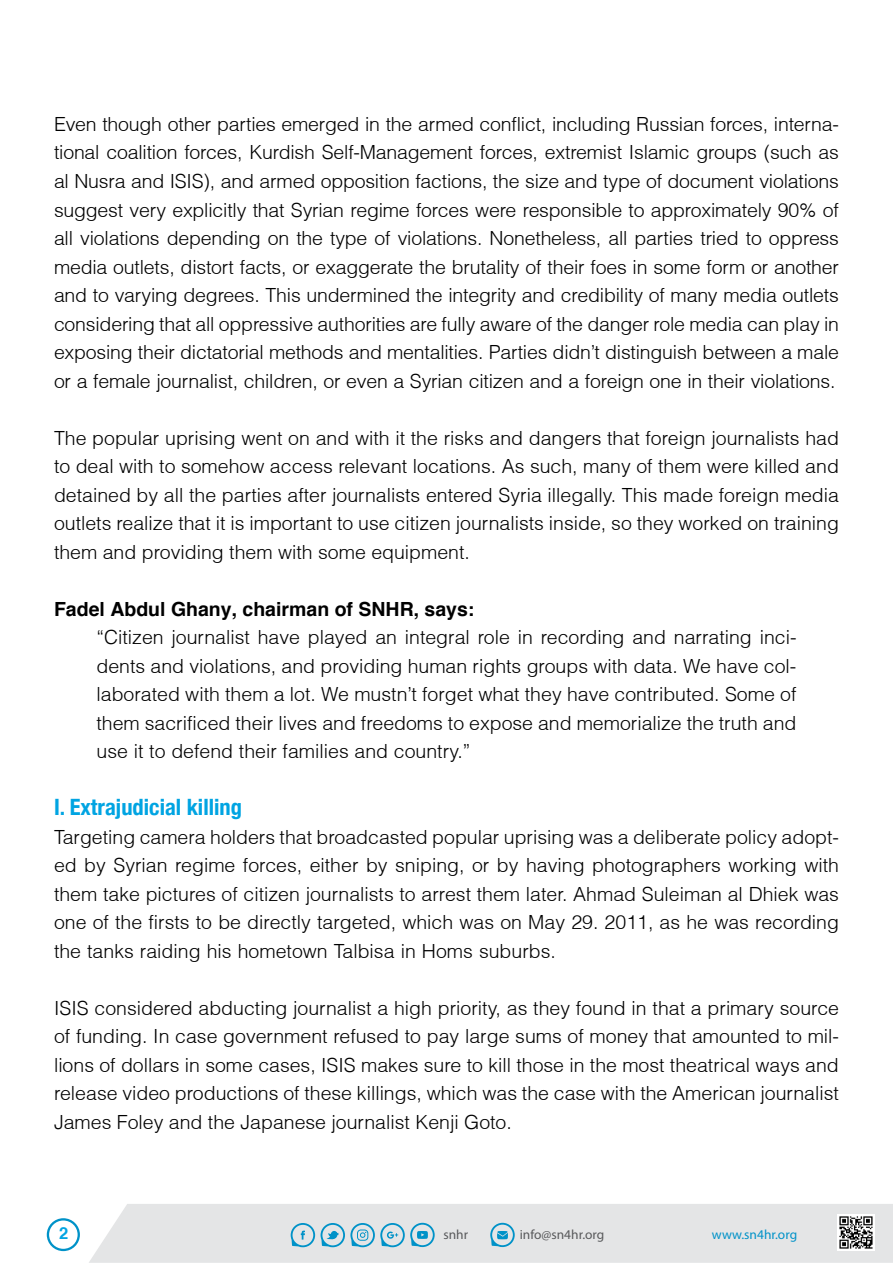
<style>
.page{position:relative;width:893px;height:1263px;background:#fff}
.page>*{position:absolute;margin:0;border:0;box-sizing:border-box;transform-origin:0 0}
.t1{font:700 condensed 22.5px "Helvetica Neue";color:#00a4e2}
.t2{font:300 19.5px/28.5px "Helvetica";color:#000;text-align:justify}
.t3{font:700 19.5px "Helvetica";color:#000}
.t4{font:700 16.5px "Helvetica";color:#00a4e2}
.t5{font:13.35px "Myriad Pro";color:#58595b}
.t6{font:13.35px "Myriad Pro";color:#0092c8}
</style>
<div class="page">
<div style="left:89px;top:1204px;width:804px;height:59px;background:#e4e5e6"></div>
<svg style="left:291px;top:1223px;width:24px;height:24px"></svg>
<svg style="left:321px;top:1223px;width:114px;height:24px;background:#a1ccdd"></svg>
<svg style="left:490px;top:1223px;width:25px;height:24px"></svg>
<img style="left:837px;top:1214px;width:37px;height:37px">
<svg style="left:47px;top:1218px;width:33px;height:33px"></svg>
<p class="t2" style="left:54px;top:110px;width:786px">Even though other parties emerged in the armed conflict, including Russian forces, interna-</p>
<p class="t2" style="left:54px;top:167px;width:787px">al Nusra and ISIS ,) and armed opposition factions, the size and type of document violations suggest very explicitly that Syrian regime forces were responsible to approximately 90% of all violations depending on the type of violations. Nonetheless, all parties tried to oppress media outlets, distort facts, or exaggerate the brutality of their foes in some form or another and to varying degrees. This undermined the integrity and credibility of many media outlets considering that all oppressive authorities are fully aware of the danger role media can play in exposing their dictatorial methods and mentalities. Parties didn t’ distinguish between a male or a female journalist, children, or even a Syrian citizen and a foreign one in their violations.</p>
<p class="t2" style="left:54px;top:423px;width:786px">The popular uprising went on and with it the risks and dangers that foreign journalists had to deal with to somehow access relevant locations. As such, many of them were killed and detained by all the parties after journalists entered Syria illegally. This made foreign media outlets realize that isit important to use citizen journalists inside, so they worked on training them and providing them with some equipment.</p>
<p class="t3" style="left:54px;top:596px;width:422px">Fadel Abdul Ghany, chairman of SNHR, says:</p>
<p class="t2" style="left:54px;top:138px;width:786px">tional coalition forces, Kurdish Self-Management forces, extremist Islamic groups (such as</p>
<p class="t2" style="left:97px;top:623px;width:701px">“Citizen journalist have played an integral role in recording and narrating inci-</p>
<p class="t2" style="left:97px;top:651px;width:701px">dents and violations, and providing human rights groups with data. We have col-</p>
<p class="t2" style="left:97px;top:680px;width:701px">laborated with them a lot. We mustn t’ forget what they have contributed. Some of</p>
<p class="t2" style="left:97px;top:708px;width:701px">them sacrificed their lives and freedoms to expose and memorialize the truth and use toit defend their families and country “.</p>
<p class="t1" style="left:54px;top:793px;width:190px">.I Extrajudicial killing</p>
<p class="t2" style="left:54px;top:851px;width:786px">ed by Syrian regime forces, either by sniping, or by having photographers working with</p>
<p class="t2" style="left:54px;top:822px;width:786px">Targeting camera holders that broadcasted popular uprising was a deliberate policy adopt-</p>
<p class="t2" style="left:54px;top:879px;width:786px">them take pictures of citizen journalists to arrest them later. Ahmad Suleiman al Dhiek was one of the firsts to be directly targeted, which was on May 29. 2011, as he was recording the tanks raiding his hometown Talbisa in Homs suburbs.</p>
<p class="t2" style="left:54px;top:993px;width:787px">ISIS considered abducting journalist a high priority, as they found in that a primary source</p>
<p class="t2" style="left:54px;top:1050px;width:786px">lions of dollars in some cases, ISIS makes sure to kill those in the most theatrical ways and</p>
<p class="t2" style="left:54px;top:1022px;width:786px">of funding In. case government refused to pay large sums of money that amounted to mil-</p>
<p class="t2" style="left:54px;top:1079px;width:786px">release video productions of these killings, which was the case with the American journalist<br>James Foley and the Japanese journalist Kenji Goto.</p>
<p class="t4" style="left:59px;top:1223px;width:11px">2</p>
<p class="t5" style="left:443px;top:1226px;width:26px">snhr</p>
<p class="t5" style="left:520px;top:1226px;width:86px">info@sn4hr.org</p>
<p class="t6" style="left:712px;top:1226px;width:87px">www.sn4hr.org</p>
</div>
